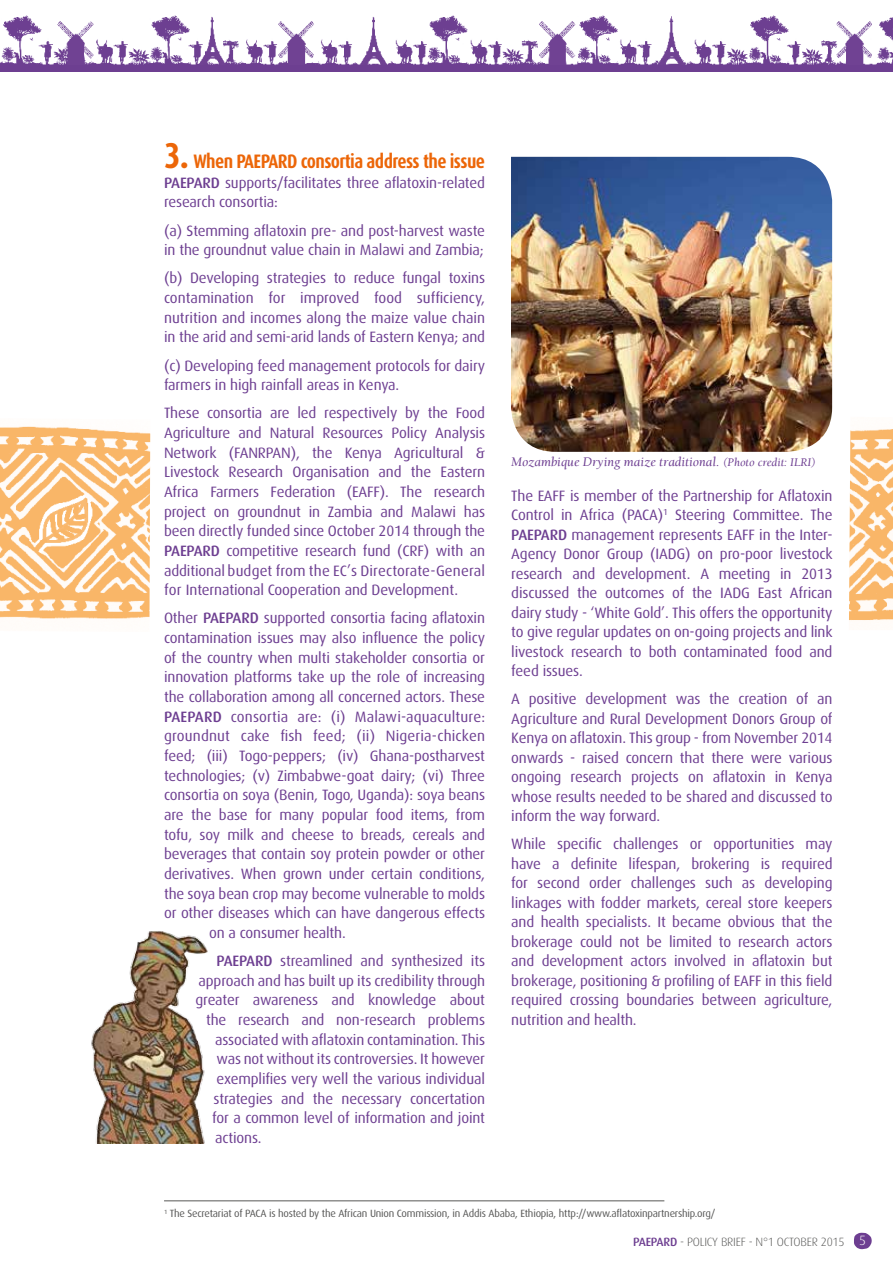
<style>
.page{position:relative;width:893px;height:1263px;background:#fff}
.page>*{position:absolute;margin:0;border:0;box-sizing:border-box;transform-origin:0 0}
.t1{font:700 36px "Dax Condensed";color:#ec6608}
.t2{font:700 19.5px "Dax Condensed";letter-spacing:-.03em;color:#ec6608}
.t3{font:15px/19.5px "Dax OT";letter-spacing:-.01em;color:#6d3e91;text-align:justify}
.t4{font:15px "Dax OT";letter-spacing:.01em;color:#6d3e91}
.t5{font:italic 13.5px "Berkeley";color:#6d3e91}
.t6{font:300 12px "Dax OT";letter-spacing:-.02em;color:#575756}
.t7{font:10.5px "Dax OT";letter-spacing:-.02em;color:#575756}
.s1{font-weight:500}
.s2{font-size:12px}
.s3{font-weight:500;color:#6d3e91}
.s4{font-size:13.5px;color:#fff}
</style>
<div class="page">
<svg style="left:854px;top:1232px;width:18px;height:17px"></svg>
<img style="left:1px;top:15px;width:892px;height:56px">
<img style="left:91px;top:931px;width:117px;height:212px">
<hr style="left:164px;top:1200px;width:500px;height:1px;background:#575756">
<img style="left:849px;top:429px;width:44px;height:192px">
<img style="left:0;top:426px;width:150px;height:193px">
<img style="left:511px;top:157px;width:321px;height:295px">
<h1 class="t1" style="left:164px;top:136px;width:26px">3.</h1>
<h2 class="t2" style="left:193px;top:151px;width:293px">When PAEPARD consortia address the issue</h2>
<p class="t3" style="left:164px;top:173px;width:322px"><span class="s1">PAEPARD</span> supports/facilitates three aflatoxin-related research consortia:</p>
<p class="t3" style="left:164px;top:221px;width:323px">(a) Stemming aflatoxin pre- and post-harvest waste in the groundnut value chain in Malawi and Zambia;</p>
<p class="t3" style="left:164px;top:269px;width:323px">(b) Developing strategies to reduce fungal toxins contamination for improved food sufficiency, nutrition and incomes along the maize value chain in the arid and semi-arid lands of Eastern Kenya; and</p>
<p class="t3" style="left:164px;top:356px;width:323px">(c) Developing feed management protocols for dairy farmers in high rainfall areas in Kenya.</p>
<p class="t3" style="left:164px;top:403px;width:323px">These consortia are led respectively by the Food Agriculture and Natural Resources Policy Analysis Network (FANRPAN), the Kenya Agricultural &amp; Livestock Research Organisation and the Eastern Africa Farmers Federation (EAFF). The research project on groundnut in Zambia and Malawi has been directly funded since October 2014 through the <span class="s1">PAEPARD</span> competitive research fund (CRF) with an additional budget from the EC’s Directorate-General for International Cooperation and Development.</p>
<p class="t3" style="left:164px;top:609px;width:323px">Other <span class="s1">PAEPARD</span> supported consortia facing aflatoxin</p>
<p class="t3" style="left:164px;top:628px;width:322px">contamination issues may also influence the policy</p>
<p class="t3" style="left:164px;top:648px;width:323px">of the country when multi stakeholder consortia or</p>
<p class="t3" style="left:164px;top:667px;width:323px">innovation platforms take up the role of increasing</p>
<p class="t3" style="left:164px;top:687px;width:322px">the collaboration among all concerned actors. These</p>
<p class="t4" style="left:164px;top:708px;width:322px"><span class="s1">PAEPARD</span> consortia are: (i) Malawi-aquaculture:</p>
<p class="t4" style="left:164px;top:728px;width:323px">groundnut cake fish feed; (ii) Nigeria-chicken</p>
<p class="t3" style="left:164px;top:746px;width:322px">feed; (iii) Togo-peppers; (iv) Ghana-postharvest</p>
<p class="t3" style="left:164px;top:766px;width:322px">technologies; (v) Zimbabwe-goat dairy; (vi) Three</p>
<p class="t3" style="left:164px;top:785px;width:322px">consortia on soya (Benin, Togo, Uganda): soya beans</p>
<p class="t3" style="left:164px;top:805px;width:322px">are the base for many popular food items, from</p>
<p class="t3" style="left:164px;top:825px;width:322px">tofu, soy milk and cheese to breads, cereals and</p>
<p class="t3" style="left:164px;top:844px;width:322px">beverages that contain soy protein powder or other</p>
<p class="t3" style="left:164px;top:864px;width:322px">derivatives. When grown under certain conditions,</p>
<p class="t3" style="left:164px;top:884px;width:322px">the soya bean crop may become vulnerable to molds</p>
<p class="t3" style="left:164px;top:903px;width:322px">or other diseases which can have dangerous effects</p>
<p class="t3" style="left:209px;top:923px;width:138px">on a consumer health.</p>
<p class="t3" style="left:217px;top:951px;width:270px"><span class="s1">PAEPARD</span> streamlined and synthesized its</p>
<p class="t3" style="left:199px;top:971px;width:288px">approach and has built up its credibility through</p>
<p class="t3" style="left:196px;top:990px;width:291px">greater awareness and knowledge about</p>
<p class="t3" style="left:206px;top:1010px;width:281px">the research and non-research problems</p>
<p class="t3" style="left:215px;top:1030px;width:271px">associated with aflatoxin contamination. This</p>
<p class="t3" style="left:217px;top:1049px;width:270px">was not without its controversies. It however</p>
<p class="t3" style="left:217px;top:1069px;width:270px">exemplifies very well the various individual</p>
<p class="t3" style="left:214px;top:1089px;width:273px">strategies and the necessary concertation</p>
<p class="t3" style="left:212px;top:1108px;width:275px">for a common level of information and joint</p>
<p class="t3" style="left:215px;top:1128px;width:48px">actions.</p>
<p class="t5" style="left:511px;top:455px;width:306px">Mozambique Drying maize traditional. <span class="s2">(Photo credit: ILRI)</span></p>
<p class="t3" style="left:511px;top:486px;width:323px">The EAFF is member of the Partnership for Aflatoxin Control in Africa (PACA)<sup>1</sup> Steering Committee. The <span class="s1">PAEPARD</span> management represents EAFF in the Inter-Agency Donor Group (IADG) on pro-poor livestock research and development. A meeting in 2013 discussed the outcomes of the IADG East African dairy study - ‘White Gold’. This offers the opportunity to give regular updates on on-going projects and link livestock research to both contaminated food and feed issues.</p>
<p class="t3" style="left:511px;top:689px;width:323px">A positive development was the creation of an Agriculture and Rural Development Donors Group of Kenya on aflatoxin. This group - from November 2014 onwards - raised concern that there were various ongoing research projects on aflatoxin in Kenya whose results needed to be shared and discussed to inform the way forward.</p>
<p class="t3" style="left:511px;top:834px;width:323px">While specific challenges or opportunities may have a definite lifespan, brokering is required for second order challenges such as developing linkages with fodder markets, cereal store keepers and health specialists. It became obvious that the brokerage could not be limited to research actors and development actors involved in aflatoxin but brokerage, positioning &amp; profiling of EAFF in this field required crossing boundaries between agriculture, nutrition and health.</p>
<p class="t7" style="left:164px;top:1207px;width:553px"><sup>1</sup> The Secretariat of PACA is hosted by the African Union Commission, in Addis Ababa, Ethiopia, http://www.aflatoxinpartnership.org/</p>
<p class="t6" style="left:633px;top:1235px;width:234px"><span class="s3">PAEPARD</span> - POLICY BRIEF - N°1 OCTOBER 2015 <span class="s4">5</span></p>
</div>
